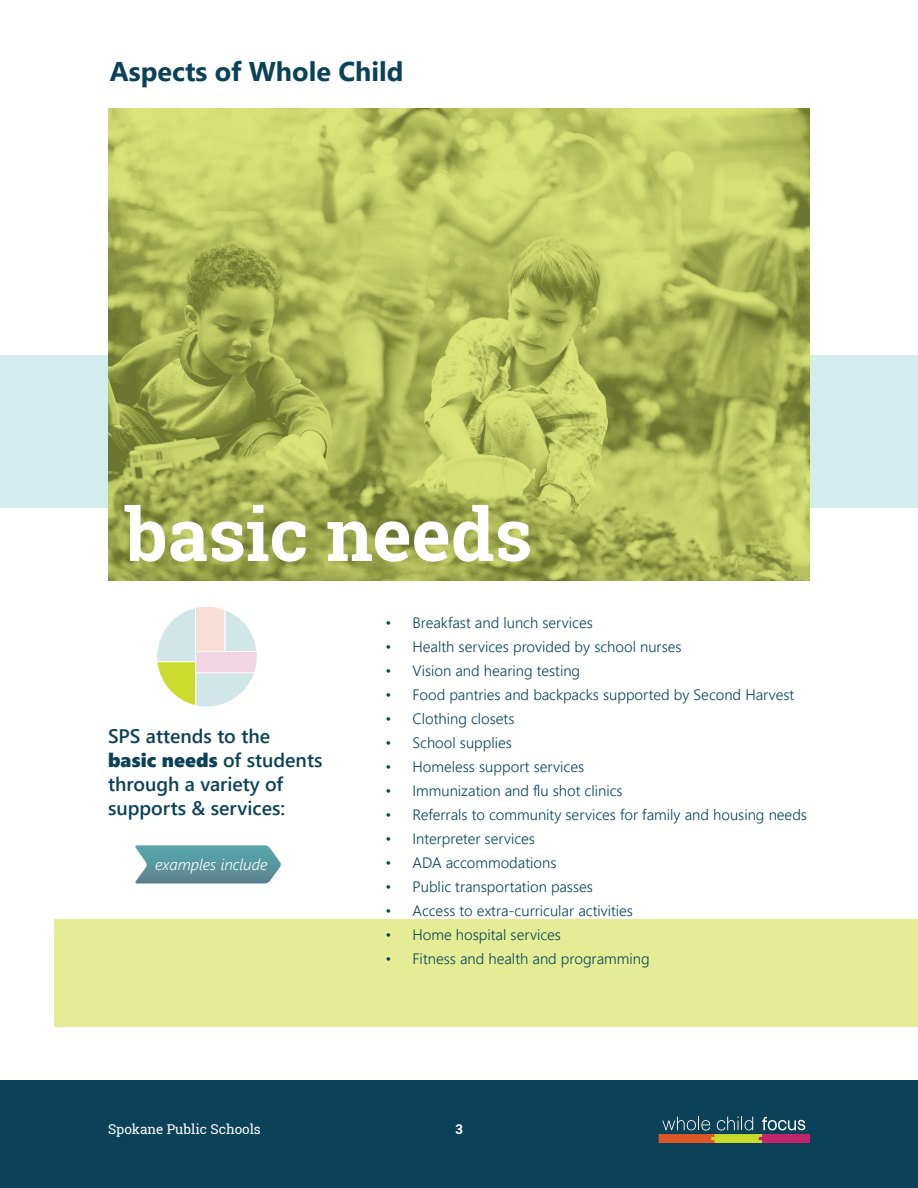
<style>
.page{position:relative;width:918px;height:1188px;background:#fff}
.page>*{position:absolute;margin:0;border:0;box-sizing:border-box;transform-origin:0 0}
.t1{font:700 73.5px "Roboto Slab";color:#fff}
.t2{font:700 27px "Segoe UI";color:#0b4257}
.t3{font:600 19.5px/24px "Segoe UI";color:#0b4257}
.t4{font:19.5px "Segoe UI Black";color:#0b4257}
.t5{font:italic 300 15.6px "Segoe UI";color:#fff}
.t6{font:300 15px "Segoe UI";color:#0b4257}
.t7{font:13.5px "Roboto Slab";color:#fff}
.t8{font:700 13.5px "Roboto Slab";color:#fff}
.s1{font-family:"Segoe UI";font-weight:600}
</style>
<div class="page">
<div style="left:0;top:1080px;width:918px;height:108px;background:#0b4257"></div>
<div style="left:754px;top:1134px;width:56px;height:9px;background:#bf246c"></div>
<svg style="left:659px;top:1117px;width:146px;height:26px"></svg>
<div style="left:54px;top:919px;width:864px;height:108px;background:#e4ed96"></div>
<div style="left:0;top:356px;width:918px;height:152px;background:#d3eced"></div>
<img style="left:108px;top:108px;width:702px;height:472px">
<svg style="left:157px;top:607px;width:100px;height:99px"></svg>
<svg style="left:135px;top:845px;width:146px;height:39px;background:#6a9fa8"></svg>
<h2 class="t2" style="left:110px;top:46px;width:295px">Aspects of Whole Child</h2>
<h1 class="t1" style="left:125px;top:484px;width:409px">basic needs</h1>
<h3 class="t3" style="left:108px;top:723px;width:164px">SPS attends to the</h3>
<h3 class="t4" style="left:108px;top:746px;width:216px">basic needs <span class="s1">of students</span></h3>
<h3 class="t3" style="left:108px;top:771px;width:179px">through a variety of supports &amp; services:</h3>
<p class="t5" style="left:155px;top:852px;width:114px">examples include</p>
<p class="t6" style="left:386px;top:609px;width:209px">• Breakfast and lunch services</p>
<p class="t6" style="left:386px;top:633px;width:298px">• Health services provided by school nurses</p>
<p class="t6" style="left:386px;top:657px;width:196px">• Vision and hearing testing</p>
<p class="t6" style="left:386px;top:681px;width:410px">• Food pantries and backpacks supported by Second Harvest</p>
<p class="t6" style="left:386px;top:705px;width:131px">• Clothing closets</p>
<p class="t6" style="left:386px;top:729px;width:128px">• School supplies</p>
<p class="t6" style="left:386px;top:753px;width:200px">• Homeless support services</p>
<p class="t6" style="left:386px;top:777px;width:239px">• Immunization and flu shot clinics</p>
<p class="t6" style="left:386px;top:801px;width:423px">• Referrals to community services for family and housing needs</p>
<p class="t6" style="left:386px;top:825px;width:151px">• Interpreter services</p>
<p class="t6" style="left:386px;top:849px;width:172px">• ADA accommodations</p>
<p class="t6" style="left:386px;top:873px;width:209px">• Public transportation passes</p>
<p class="t6" style="left:386px;top:897px;width:249px">• Access to extra-curricular activities</p>
<p class="t6" style="left:386px;top:921px;width:177px">• Home hospital services</p>
<p class="t6" style="left:386px;top:945px;width:266px">• Fitness and health and programming</p>
<p class="t7" style="left:108px;top:1120px;width:154px">Spokane Public Schools</p>
<p class="t8" style="left:455px;top:1120px;width:9px">3</p>
</div>
